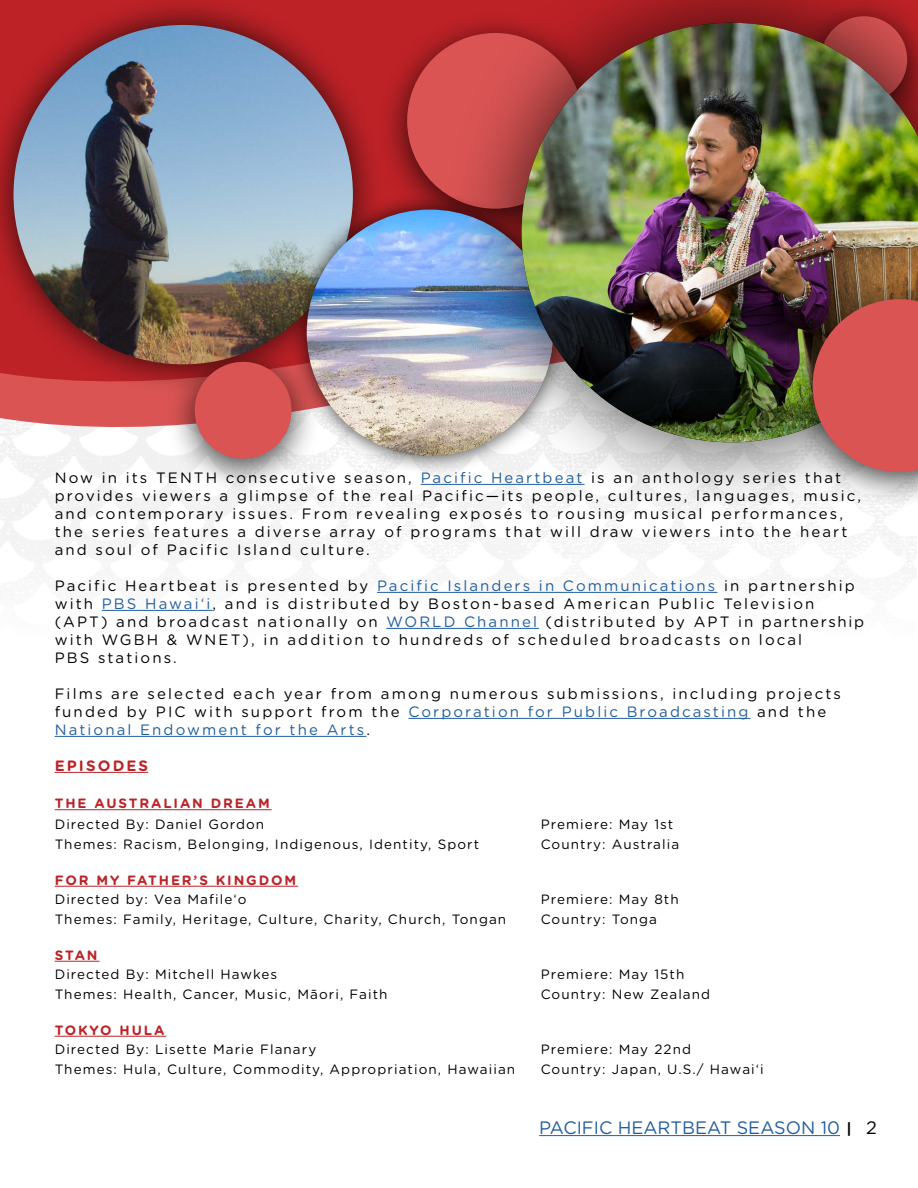
<style>
.page{position:relative;width:918px;height:1188px;background:#fff}
.page>*{position:absolute;margin:0;border:0;box-sizing:border-box;transform-origin:0 0}
.t1{font:18px "Gotham Rounded";color:#215e9e}
.t2{font:15px/18px "Gotham Rounded";letter-spacing:.14em;color:#000}
.t3{font:700 15px "Gotham Rounded";letter-spacing:.14em;color:#bd2227}
.t4{font:13.5px "Gotham Rounded";letter-spacing:.08em;color:#000}
.t5{font:700 13.5px "Gotham Rounded";letter-spacing:.14em;color:#bd2227}
.s1{color:#215e9e}
.s2{font-weight:700;font-size:15px;color:#000}
.s3{color:#000}
</style>
<div class="page">
<hr style="left:539px;top:1135px;width:301px;height:1px;background:#215e9e">
<svg style="left:0;top:450px;width:443px;height:46px"></svg>
<svg style="left:0;top:395px;width:165px;height:55px;fill:#db5454"></svg>
<hr style="left:421px;top:484px;width:164px;height:1px;background:#215e9e">
<hr style="left:377px;top:592px;width:341px;height:1px;background:#215e9e">
<hr style="left:102px;top:610px;width:111px;height:1px;background:#215e9e">
<hr style="left:386px;top:628px;width:153px;height:1px;background:#215e9e">
<hr style="left:408px;top:718px;width:343px;height:1px;background:#215e9e">
<hr style="left:55px;top:736px;width:311px;height:1px;background:#215e9e">
<hr style="left:55px;top:772px;width:93px;height:1px;background:#bd2227">
<hr style="left:55px;top:809px;width:217px;height:1px;background:#bd2227">
<hr style="left:55px;top:886px;width:243px;height:1px;background:#bd2227">
<hr style="left:55px;top:961px;width:44px;height:1px;background:#bd2227">
<hr style="left:55px;top:1036px;width:111px;height:1px;background:#bd2227">
<div style="left:0;top:0;width:384px;height:395px;background:#000;opacity:.75"></div>
<img style="left:14px;top:25px;width:339px;height:339px;border-radius:170px">
<div style="left:377px;top:10px;width:235px;height:235px;background:#000;opacity:.75"></div>
<div style="left:407px;top:33px;width:176px;height:176px;background:#db5454;border-radius:50%"></div>
<div style="left:165px;top:339px;width:156px;height:156px;background:#000;opacity:.75"></div>
<div style="left:195px;top:362px;width:97px;height:97px;background:#db5454;border-radius:50%"></div>
<div style="left:288px;top:191px;width:284px;height:284px;background:#000;opacity:.75"></div>
<img style="left:307px;top:210px;width:246px;height:246px;border-radius:123px">
<div style="left:443px;top:0;width:475px;height:521px;background:#000;opacity:.75"></div>
<img style="left:522px;top:23px;width:396px;height:419px">
<div style="left:783px;top:276px;width:135px;height:233px;background:#000;opacity:.75"></div>
<svg style="left:813px;top:299px;width:105px;height:173px;background:#c75655"></svg>
<p class="t2" style="left:55px;top:468px;width:808px">Now in its TENTH consecutive season, <span class="s1">Pacific Heartbeat</span> is an anthology series that provides viewers a glimpse of the real Pacific—its people, cultures, languages, music, and contemporary issues. From revealing exposés to rousing musical performances, the series features a diverse array of programs that will draw viewers into the heart and soul of Pacific Island culture.</p>
<p class="t2" style="left:55px;top:576px;width:811px">Pacific Heartbeat is presented by <span class="s1">Pacific Islanders in Communications</span> in partnership with <span class="s1">PBS Hawai‘i</span>, and is distributed by Boston-based American Public Television (APT) and broadcast nationally on <span class="s1">WORLD Channel</span> (distributed by APT in partnership with WGBH &amp; WNET), in addition to hundreds of scheduled broadcasts on local<br>PBS stations.</p>
<p class="t2" style="left:55px;top:684px;width:788px">Films are selected each year from among numerous submissions, including projects funded by PIC with support from the <span class="s1">Corporation for Public Broadcasting</span> and the<br><span class="s1">National Endowment for the Arts</span>.</p>
<p class="t3" style="left:55px;top:755px;width:95px">EPISODES</p>
<p class="t5" style="left:55px;top:794px;width:217px">THE AUSTRALIAN DREAM</p>
<p class="t4" style="left:55px;top:815px;width:211px">Directed By: Daniel Gordon</p>
<p class="t4" style="left:541px;top:815px;width:134px">Premiere: May 1st</p>
<p class="t4" style="left:55px;top:835px;width:426px">Themes: Racism, Belonging, Indigenous, Identity, Sport</p>
<p class="t4" style="left:541px;top:835px;width:140px">Country: Australia</p>
<p class="t5" style="left:55px;top:870px;width:243px">FOR MY FATHER’S KINGDOM</p>
<p class="t4" style="left:55px;top:890px;width:193px">Directed by: Vea Mafile‘o</p>
<p class="t4" style="left:541px;top:890px;width:140px">Premiere: May 8th</p>
<p class="t4" style="left:55px;top:910px;width:453px">Themes: Family, Heritage, Culture, Charity, Church, Tongan</p>
<p class="t4" style="left:541px;top:910px;width:118px">Country: Tonga</p>
<p class="t5" style="left:55px;top:945px;width:44px">STAN</p>
<p class="t4" style="left:55px;top:965px;width:224px">Directed By: Mitchell Hawkes</p>
<p class="t4" style="left:541px;top:965px;width:145px">Premiere: May 15th</p>
<p class="t4" style="left:55px;top:985px;width:334px">Themes: Health, Cancer, Music, Māori, Faith</p>
<p class="t4" style="left:541px;top:985px;width:171px">Country: New Zealand</p>
<p class="t5" style="left:55px;top:1020px;width:111px">TOKYO HULA</p>
<p class="t4" style="left:55px;top:1040px;width:263px">Directed By: Lisette Marie Flanary</p>
<p class="t4" style="left:541px;top:1040px;width:152px">Premiere: May 22nd</p>
<p class="t4" style="left:55px;top:1060px;width:462px">Themes: Hula, Culture, Commodity, Appropriation, Hawaiian</p>
<p class="t4" style="left:541px;top:1060px;width:225px">Country: Japan, U.S./ Hawai‘i</p>
<p class="t1" style="left:539px;top:1115px;width:339px">PACIFIC HEARTBEAT SEASON 10 <span class="s2">|</span> <span class="s3">2</span></p>
</div>
